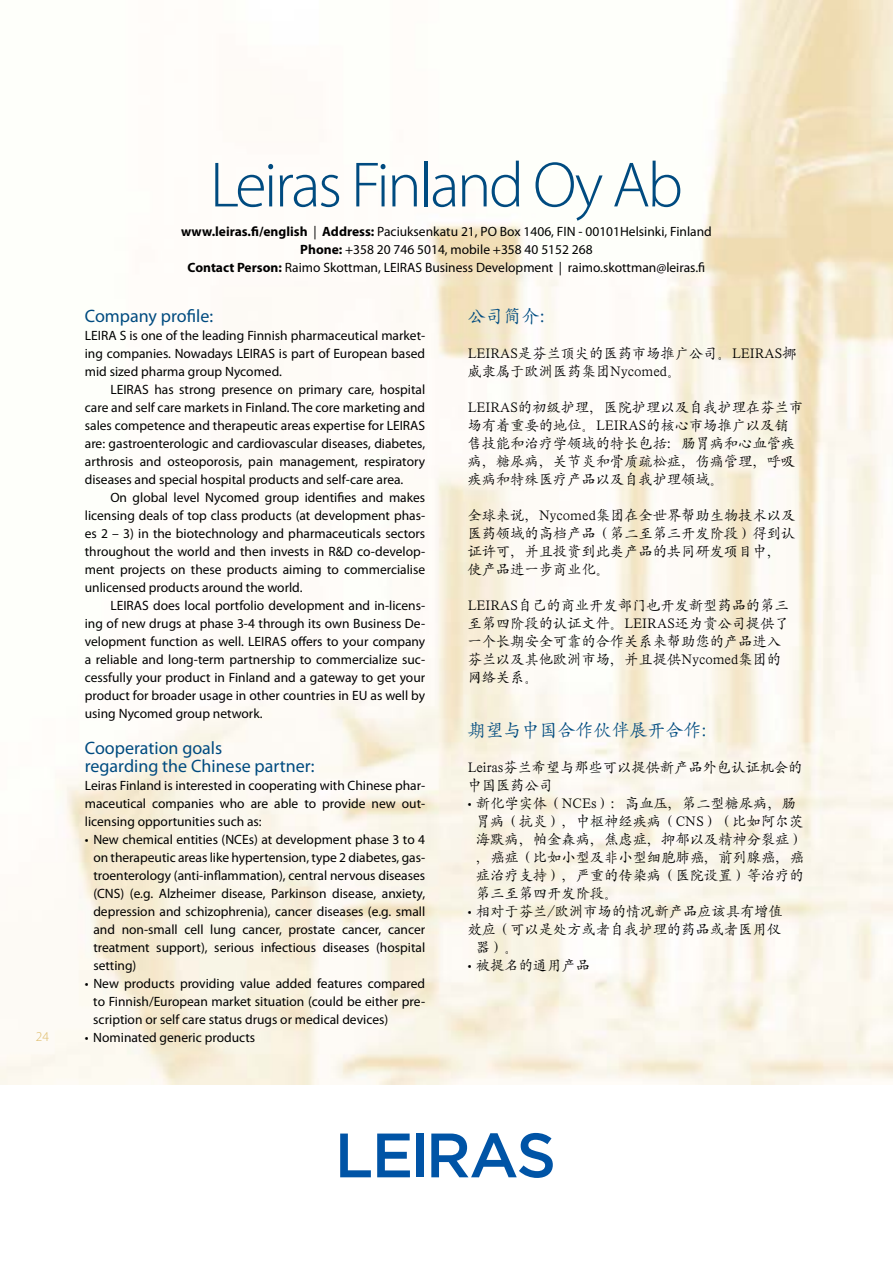
<style>
.page{position:relative;width:893px;height:1263px;background:#fff}
.page>*{position:absolute;margin:0;border:0;box-sizing:border-box;transform-origin:0 0}
.t1{font:300 64.5px "Myriad Pro";letter-spacing:-.04em;color:#004b80}
.t2{font:18px/18px "Myriad Pro";color:#004b80}
.t3{font:18px "SIL Kai Reg Jian";color:#004b80}
.t4{font:14.25px/18px "SIL Kai Reg Jian";color:#000}
.t5{font:13.5px/18px "Myriad Pro";color:#000;text-align:justify}
.t6{font:300 13.5px "Myriad Pro";color:#ddb964}
.s1{font-weight:700}
.s2{font-family:"Myriad Pro";font-size:13.5px}
</style>
<div class="page">
<svg style="left:340px;top:1133px;width:31px;height:44px"></svg>
<div style="left:417px;top:1133px;width:7px;height:44px;background:#0054a6"></div>
<svg style="left:431px;top:1133px;width:122px;height:45px"></svg>
<svg style="left:377px;top:1133px;width:33px;height:44px"></svg>
<h1 class="t1" style="left:210px;top:146px;width:474px">Leiras Finland Oy Ab</h1>
<p class="t5" style="left:181px;top:223px;width:532px;text-align:center"><span class="s1">www.leiras.fi/english</span> | <span class="s1">Address:</span> Paciuksenkatu 21, PO Box 1406, FIN - 00101Helsinki, Finland<br><span class="s1">Phone:</span> +358 20 746 5014, mobile +358 40 5152 268<br><span class="s1">Contact Person:</span> Raimo Skottman, LEIRAS Business Development | raimo.skottman@leiras.fi</p>
<h2 class="t2" style="left:85px;top:307px;width:130px">Company profile:</h2>
<p class="t5" style="left:85px;top:326px;width:342px">LEIRA S is one of the leading Finnish pharmaceutical market&shy;ing companies. Nowadays LEIRAS is part of European based mid sized pharma group Nycomed.</p>
<p class="t5" style="left:85px;top:380px;width:342px;text-indent:26px">LEIRAS has strong presence on primary care, hospital care and self care markets in Finland. The core marketing and sales competence and therapeutic areas expertise for LEIRAS are: gastroenterologic and cardiovascular diseases, diabetes, arthrosis and osteoporosis, pain management, respiratory diseases and special hospital products and self-care area.</p>
<p class="t5" style="left:85px;top:488px;width:342px;text-indent:26px">On global level Nycomed group identifies and makes licensing deals of top class products (at development phas&shy;es 2 – 3) in the biotechnology and pharmaceuticals sectors throughout the world and then invests in R&amp;D co-develop&shy;ment projects on these products aiming to commercialise unlicensed products around the world.</p>
<p class="t5" style="left:85px;top:596px;width:342px;text-indent:26px">LEIRAS does local portfolio development and in-licens&shy;ing of new drugs at phase 3-4 through its own Business De&shy;velopment function as well. LEIRAS offers to your company a reliable and long-term partnership to commercialize suc&shy;cessfully your product in Finland and a gateway to get your product for broader usage in other countries in EU as well by using Nycomed group network.</p>
<h2 class="t2" style="left:85px;top:739px;width:231px">Cooperation goals<br>regarding the Chinese partner:</h2>
<p class="t5" style="left:85px;top:776px;width:342px">Leiras Finland is interested in cooperating with Chinese phar&shy;maceutical companies who are able to provide new out&shy;licensing opportunities such as:</p>
<p class="t5" style="left:93px;top:830px;width:333px;text-indent:-9px">• New chemical entities (NCEs) at development phase 3 to 4 on therapeutic areas like hypertension, type 2 diabetes, gas&shy;troenterology (anti-inflammation), central nervous diseases (CNS) (e.g. Alzheimer disease, Parkinson disease, anxiety, depression and schizophrenia), cancer diseases (e.g. small and non-small cell lung cancer, prostate cancer, cancer treatment support), serious infectious diseases (hospital setting)</p>
<p class="t5" style="left:93px;top:974px;width:333px;text-indent:-8px">• New products providing value added features compared to Finnish/European market situation (could be either pre&shy;scription or self care status drugs or medical devices)</p>
<h2 class="t3" style="left:468px;top:304px;width:78px">公司简介:</h2>
<p class="t4" style="left:468px;top:343px;width:331px">LEIRAS是芬兰顶尖的医药市场推广公司。LEIRAS挪威隶属于欧洲医药集团Nycomed。</p>
<p class="t4" style="left:468px;top:397px;width:337px">LEIRAS的初级护理，医院护理以及自我护理在芬兰市场有着重要的地位。LEIRAS的核心市场推广以及销售技能和治疗学领域的特长包括：肠胃病和心血管疾病，糖尿病，关节炎和骨质疏松症，伤痛管理，呼吸疾病和特殊医疗产品以及自我护理领域。</p>
<p class="t4" style="left:468px;top:505px;width:329px">全球来说，Nycomed集团在全世界帮助生物技术以及医药领域的高档产品（第二至第三开发阶段）得到认证许可，并且投资到此类产品的共同研发项目中，使产品进一步商业化。</p>
<p class="t4" style="left:468px;top:595px;width:323px">LEIRAS自己的商业开发部门也开发新型药品的第三至第四阶段的认证文件。LEIRAS还为贵公司提供了一个长期安全可靠的合作关系来帮助您的产品进入芬兰以及其他欧洲市场，并且提供Nycomed集团的网络关系。</p>
<h2 class="t3" style="left:468px;top:718px;width:253px">期望与中国合作伙伴展开合作：</h2>
<p class="t4" style="left:468px;top:757px;width:336px">Leiras芬兰希望与那些可以提供新产品外包认证机会的中国医药公司</p>
<p class="t4" style="left:476px;top:793px;width:329px;text-indent:-9px"><span class="s2">•</span> 新化学实体（NCEs）：高血压，第二型糖尿病，肠胃病（抗炎），中枢神经疾病（CNS）（比如阿尔茨海默病，帕金森病，焦虑症，抑郁以及精神分裂症），癌症（比如小型及非小型细胞肺癌，前列腺癌，癌症治疗支持），严重的传染病（医院设置）等治疗的第三至第四开发阶段。</p>
<p class="t4" style="left:468px;top:901px;width:317px"><span class="s2">•</span> 相对于芬兰/欧洲市场的情况新产品应该具有增值</p>
<p class="t4" style="left:468px;top:919px;width:315px">效应（可以是处方或者自我护理的药品或者医用仪</p>
<p class="t4" style="left:476px;top:937px;width:44px">器）。</p>
<p class="t4" style="left:468px;top:955px;width:124px"><span class="s2">•</span> 被提名的通用产品</p>
<p class="t6" style="left:36px;top:1029px;width:15px">24</p>
<p class="t5" style="left:85px;top:1028px;width:172px">• Nominated generic products</p>
</div>
